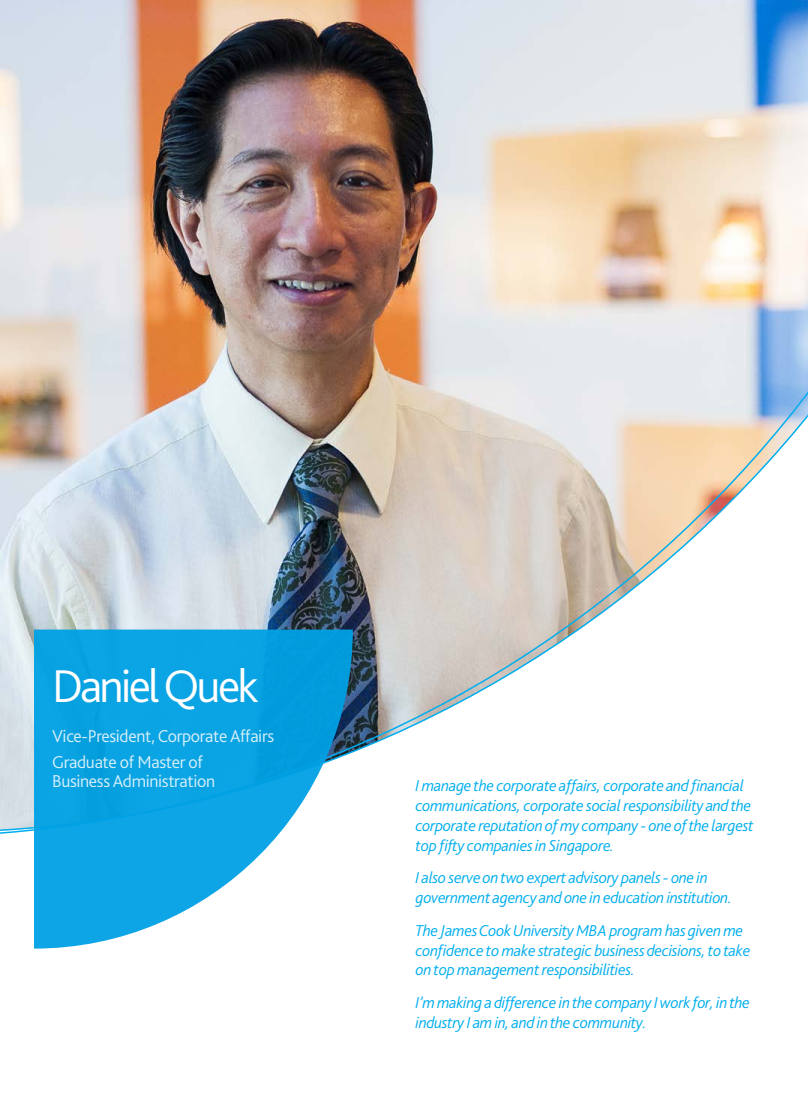
<style>
.page{position:relative;width:808px;height:1106px;background:#fff}
.page>*{position:absolute;margin:0;border:0;box-sizing:border-box;transform-origin:0 0}
.t1{font:300 48px "Bliss 2";letter-spacing:-.06em;color:#fff}
.t2{font:300 18px/26.5px "Bliss 2";letter-spacing:-.02em;color:#fff}
.t3{font:italic 300 16.5px/19.8px "Bliss 2";letter-spacing:-.02em;color:#00aeef}
</style>
<div class="page">
<img style="left:0;top:0;width:808px;height:834px">
<svg style="left:34px;top:629px;width:319px;height:319px;fill:#0ba4e4"></svg>
<h1 class="t1" style="left:52px;top:656px;width:208px">Daniel Quek</h1>
<p class="t2" style="left:52px;top:722px;width:224px">Vice-President, Corporate Affairs<br>Graduate of Master of</p>
<p class="t2" style="left:52px;top:767px;width:165px">Business Administration</p>
<p class="t3" style="left:415px;top:776px;width:340px">I manage the corporate affairs, corporate and financial communications, corporate social responsibility and the corporate reputation of my company - one of the largest top fifty companies in Singapore.</p>
<p class="t3" style="left:415px;top:868px;width:318px">I also serve on two expert advisory panels - one in government agency and one in education institution.</p>
<p class="t3" style="left:415px;top:920px;width:336px">The James Cook University MBA program has given me confidence to make strategic business decisions, to take on top management responsibilities.</p>
<p class="t3" style="left:415px;top:992px;width:336px">I’m making a difference in the company I work for, in the industry I am in, and in the community.</p>
</div>
